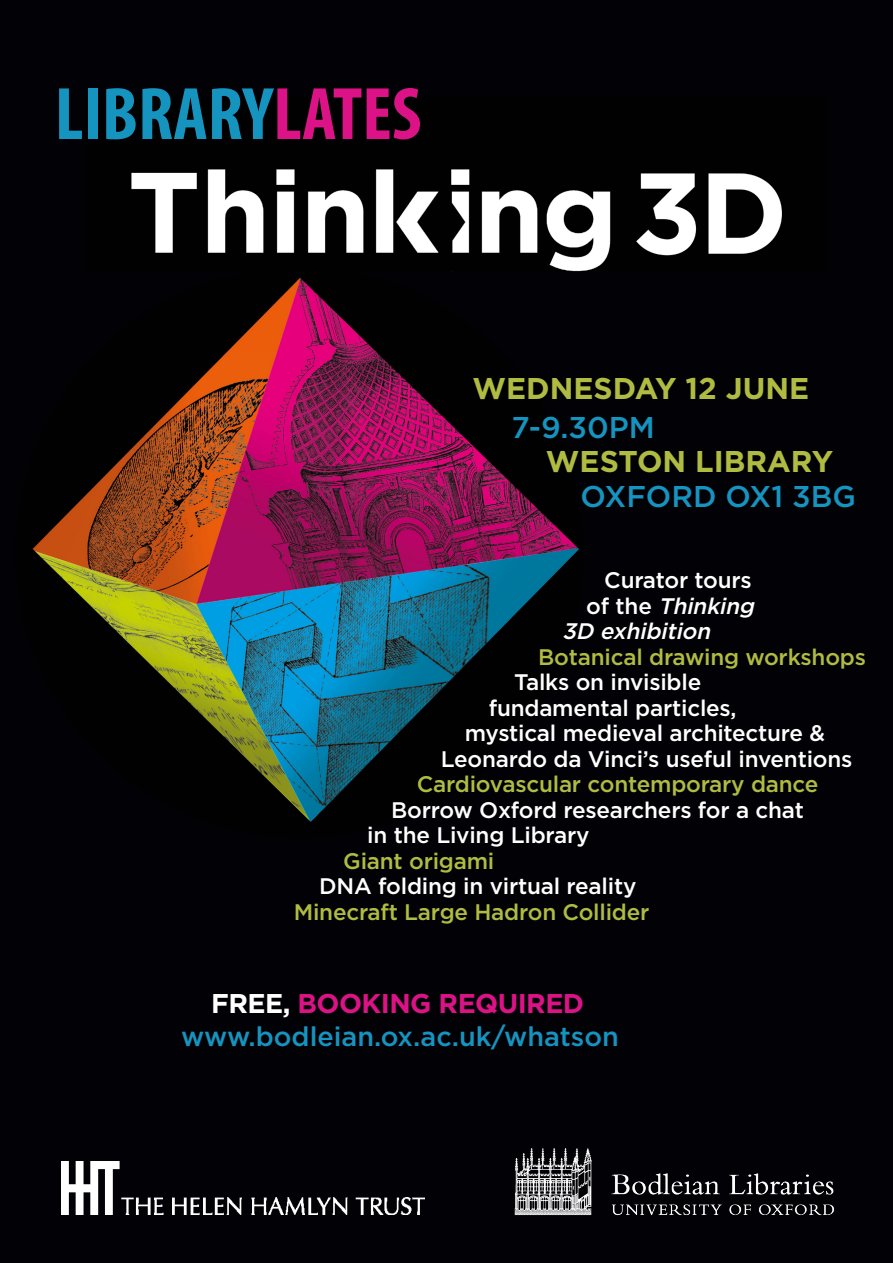
<style>
.page{position:relative;width:893px;height:1263px;background:#020206}
.page>*{position:absolute;margin:0;border:0;box-sizing:border-box;transform-origin:0 0}
.t1{font:700 condensed 75px "Myriad Pro";color:#1694c0}
.t2{font:700 30px/34.5px "Gotham";color:#b0bc41}
.t3{font:500 30px "Gotham";color:#1694c0}
.t4{font:700 27.15px "Gotham";letter-spacing:-.02em;color:#dc1386}
.t5{font:500 27px "Gotham";color:#1694c0}
.t6{font:500 22.5px/25.5px "Gotham";letter-spacing:-.01em;color:#fff;text-align:center}
.t7{font:500 22.5px "Gotham";letter-spacing:-.01em;color:#b0bc41}
.t8{font:italic 500 22.5px "Gotham";color:#fff}
.s1{color:#dc1386}
.s2{font-weight:500;color:#1694c0}
.s3{font-style:normal}
.s4{color:#fff}
</style>
<div class="page">
<img style="left:131px;top:169px;width:651px;height:102px">
<img style="left:32px;top:267px;width:552px;height:555px">
<img style="left:61px;top:1162px;width:364px;height:52px">
<img style="left:514px;top:1148px;width:320px;height:68px">
<p class="t1" style="left:55px;top:67px;width:368px">LIBRARY<span class="s1">LATES</span></p>
<p class="t2" style="left:472px;top:370px;width:338px">WEDNESDAY 12 JUNE</p>
<p class="t3" style="left:511px;top:408px;width:145px">7-9.30PM</p>
<p class="t2" style="left:580px;top:444px;width:277px;text-indent:-34px">WESTON LIBRARY<br><span class="s2">OXFORD OX1 3BG</span></p>
<p class="t6" style="left:604px;top:567px;width:149px">Curator tours</p>
<p class="t8" style="left:586px;top:591px;width:175px"><span class="s3">o f t h e</span> Thinking</p>
<p class="t8" style="left:562px;top:617px;width:155px">3D exhibition</p>
<p class="t7" style="left:538px;top:642px;width:329px">Botanical drawing workshops</p>
<p class="t6" style="left:489px;top:669px;width:249px">Talks on invisible fundamental particles,</p>
<p class="t6" style="left:465px;top:720px;width:362px">mystical medieval architecture &amp;</p>
<p class="t6" style="left:441px;top:746px;width:413px">Leonardo da Vinci’s useful inventions</p>
<p class="t7" style="left:417px;top:770px;width:403px">Cardiovascular contemporary dance</p>
<p class="t6" style="left:367px;top:797px;width:438px;text-align:left;text-indent:24px">Borrow Oxford researchers for a chat in the Living Library</p>
<p class="t7" style="left:343px;top:846px;width:153px">Giant origami</p>
<p class="t6" style="left:319px;top:873px;width:319px">DNA folding in virtual reality</p>
<p class="t7" style="left:294px;top:897px;width:357px">Minecraft Large Hadron Collider</p>
<p class="t4" style="left:211px;top:988px;width:374px"><span class="s4">FREE,</span> BOOKING REQUIRED</p>
<p class="t5" style="left:181px;top:1018px;width:439px">www.bodleian.ox.ac.uk/whatson</p>
</div>
